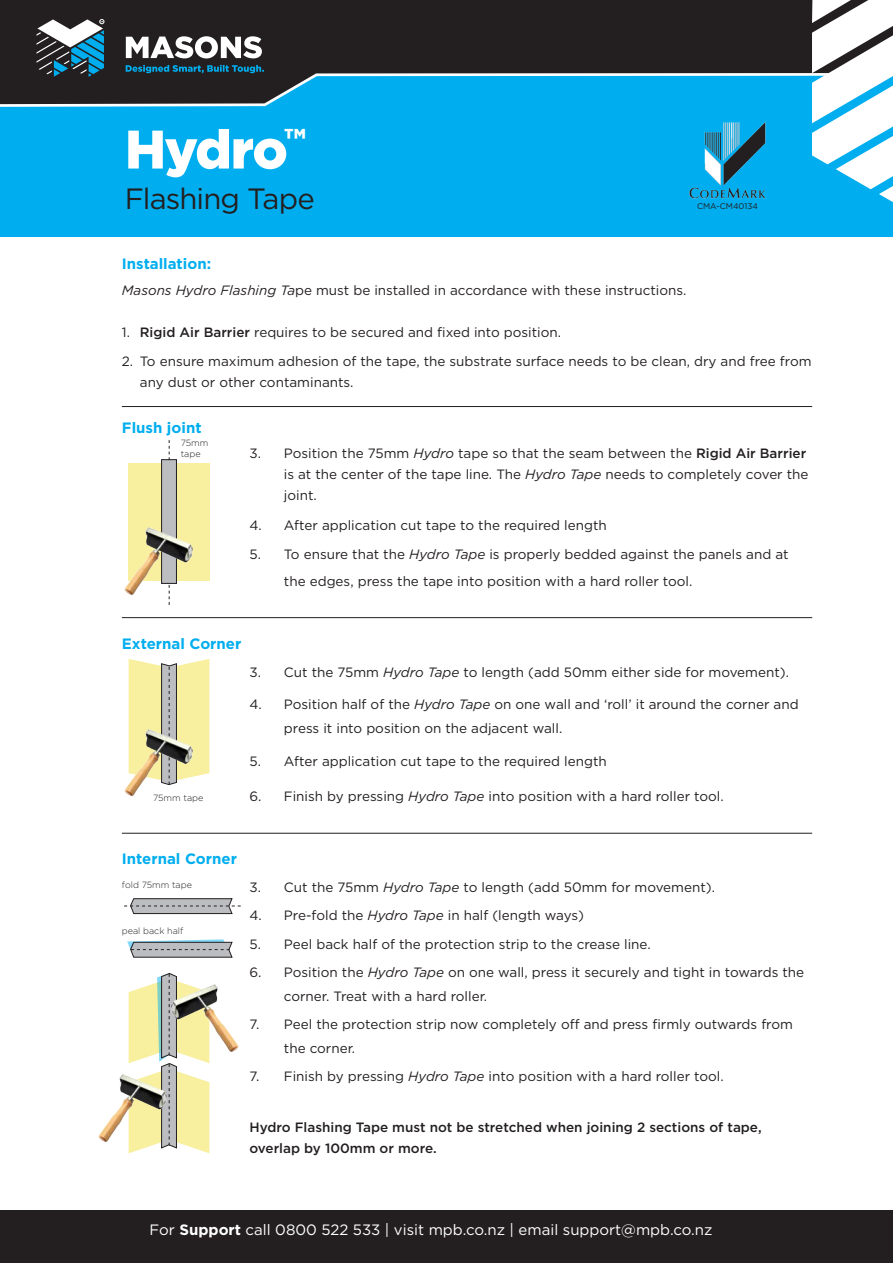
<style>
.page{position:relative;width:893px;height:1263px;background:#fff}
.page>*{position:absolute;margin:0;border:0;box-sizing:border-box;transform-origin:0 0}
.MF_Head1{font:900 54.15px "Gotham";letter-spacing:-.035em;color:#fff}
.MF_Head2{font:29.4px "Gotham";letter-spacing:-.03em;color:#231f20}
.Masons{font:15px "Gotham";color:#fff}
.Subheading_products{font:700 15px "Gotham";color:#00aeef}
.text_products{font:13.5px/21px "Gotham";color:#231f20}
.Subheading_products-2{font:13.5px/24px "Gotham";color:#231f20}
.text_products-2{font:500 13.5px/21px "Gotham";color:#231f20}
.t1{font:300 9px "Gotham";color:#231f20}
.t2{font:8.25px "Gotham";color:#231f20}
.s1{font-style:italic}
.s2{font-weight:500}
.s3{font-weight:700}
</style>
<div class="page">
<div style="left:0;top:0;width:893px;height:236px;background:#00aeef"></div>
<svg style="left:0;top:0;width:812px;height:107px"></svg>
<svg style="left:812px;top:0;width:81px;height:202px"></svg>
<svg style="left:37px;top:19px;width:227px;height:58px;background:#4f5d64"></svg>
<img style="left:689px;top:121px;width:77px;height:78px">
<div style="left:129px;top:463px;width:39px;height:117px;background:#f8f09e"></div>
<div style="left:170px;top:463px;width:39px;height:117px;background:#f8f09e"></div>
<div style="left:162px;top:460px;width:14px;height:123px;background:#bcbdc0"></div>
<div style="left:161px;top:459px;width:16px;height:125px;border:1px solid #231f20"></div>
<img style="left:124px;top:525px;width:74px;height:75px">
<hr style="left:122px;top:406px;width:690px;height:1px;background:#231f20">
<hr style="left:122px;top:617px;width:690px;height:1px;background:#231f20">
<hr style="left:122px;top:833px;width:690px;height:1px;background:#231f20">
<svg style="left:124px;top:898px;width:117px;height:16px;background:#afafb1"></svg>
<svg style="left:127px;top:939px;width:106px;height:19px;background:#abb2b6"></svg>
<svg style="left:129px;top:659px;width:80px;height:117px;background:#e9e3a4"></svg>
<svg style="left:169px;top:585px;width:1px;height:20px"></svg>
<svg style="left:169px;top:440px;width:1px;height:20px"></svg>
<svg style="left:129px;top:973px;width:80px;height:180px"></svg>
<img style="left:166px;top:981px;width:73px;height:77px">
<img style="left:98px;top:1071px;width:73px;height:77px">
<div style="left:0;top:1210px;width:893px;height:53px;background:#231f20"></div>
<img style="left:124px;top:726px;width:74px;height:70px">
<p class="MF_Head1" style="left:125px;top:112px;width:183px">Hydro<sup>™</sup></p>
<p class="MF_Head2" style="left:125px;top:180px;width:191px">Flashing Tape</p>
<p class="t2" style="left:697px;top:201px;width:62px">CMA-CM40134</p>
<p class="Subheading_products" style="left:122px;top:254px;width:91px">Installation:</p>
<p class="text_products" style="left:122px;top:279px;width:566px"><span class="s1">Masons Hydro Flashing Ta</span>pe must be installed in accordance with these instructions.</p>
<p class="text_products" style="left:122px;top:321px;width:441px">1. <span class="s2">Rigid Air Barrier</span> requires to be secured and fixed into position.</p>
<p class="text_products" style="left:140px;top:350px;width:673px;text-indent:-18px">2. To ensure maximum adhesion of the tape, the substrate surface needs to be clean, dry and free from any dust or other contaminants.</p>
<p class="Subheading_products" style="left:122px;top:417px;width:81px">Flush joint</p>
<p class="text_products" style="left:284px;top:442px;width:526px;text-indent:-34px">3. Position the 75mm <span class="s1">Hydro</span> tape so that the seam between the <span class="s2">Rigid Air Barrier </span>is at the center of the tape line. The <span class="s1">Hydro Tape</span> needs to completely cover the joint.</p>
<p class="text_products" style="left:249px;top:514px;width:359px">4. After application cut tape to the required length</p>
<p class="text_products" style="left:284px;top:540px;width:506px;line-height:27px;text-indent:-34px">5. To ensure that the <span class="s1">Hydro Tape</span> is properly bedded against the panels and at the edges, press the tape into position with a hard roller tool.</p>
<p class="t1" style="left:181px;top:437px;width:29px">75mm</p>
<p class="t1" style="left:181px;top:448px;width:21px">tape</p>
<p class="Subheading_products" style="left:122px;top:633px;width:121px">External Corner</p>
<p class="t1" style="left:153px;top:792px;width:52px">75mm tape</p>
<p class="text_products" style="left:249px;top:661px;width:541px">3. Cut the 75mm <span class="s1">Hydro Tape</span> to length (add 50mm either side for movement).</p>
<p class="text_products" style="left:284px;top:692px;width:516px;line-height:24px;text-indent:-34px">4. Position half of the <span class="s1">Hydro Tape</span> on one wall and ‘roll’ it around the corner and press it into position on the adjacent wall.</p>
<p class="text_products" style="left:249px;top:750px;width:359px">5. After application cut tape to the required length</p>
<p class="text_products" style="left:249px;top:786px;width:476px">6. Finish by pressing <span class="s1">Hydro Tape</span> into position with a hard roller tool.</p>
<p class="Subheading_products" style="left:122px;top:848px;width:117px">Internal Corner</p>
<p class="t1" style="left:122px;top:879px;width:72px">fold 75mm tape</p>
<p class="t1" style="left:122px;top:925px;width:63px">peal back half</p>
<p class="Subheading_products-2" style="left:249px;top:875px;width:467px">3. Cut the 75mm <span class="s1">Hydro Tape</span> to length (add 50mm for movement).</p>
<p class="Subheading_products-2" style="left:249px;top:903px;width:336px">4. Pre-fold the <span class="s1">Hydro Tape</span> in half (length ways)</p>
<p class="Subheading_products-2" style="left:249px;top:931px;width:403px">5. Peel back half of the protection strip to the crease line.</p>
<p class="Subheading_products-2" style="left:284px;top:960px;width:522px;text-indent:-34px">6. Position the <span class="s1">Hydro Tape</span> on one wall, press it securely and tight in towards the corner. Treat with a hard roller.</p>
<p class="Subheading_products-2" style="left:284px;top:1012px;width:511px;text-indent:-34px">7. Peel the protection strip now completely off and press firmly outwards from the corner.</p>
<p class="text_products" style="left:249px;top:1066px;width:476px">7. Finish by pressing <span class="s1">Hydro Tape</span> into position with a hard roller tool.</p>
<p class="text_products-2" style="left:249px;top:1116px;width:514px">Hydro Flashing Tape must not be stretched when joining 2 sections of tape, overlap by 100mm or more.</p>
<p class="Masons" style="left:150px;top:1220px;width:564px">For <span class="s3">Support</span> call 0800 522 533 | visit mpb.co.nz | email support@mpb.co.nz</p>
</div>
